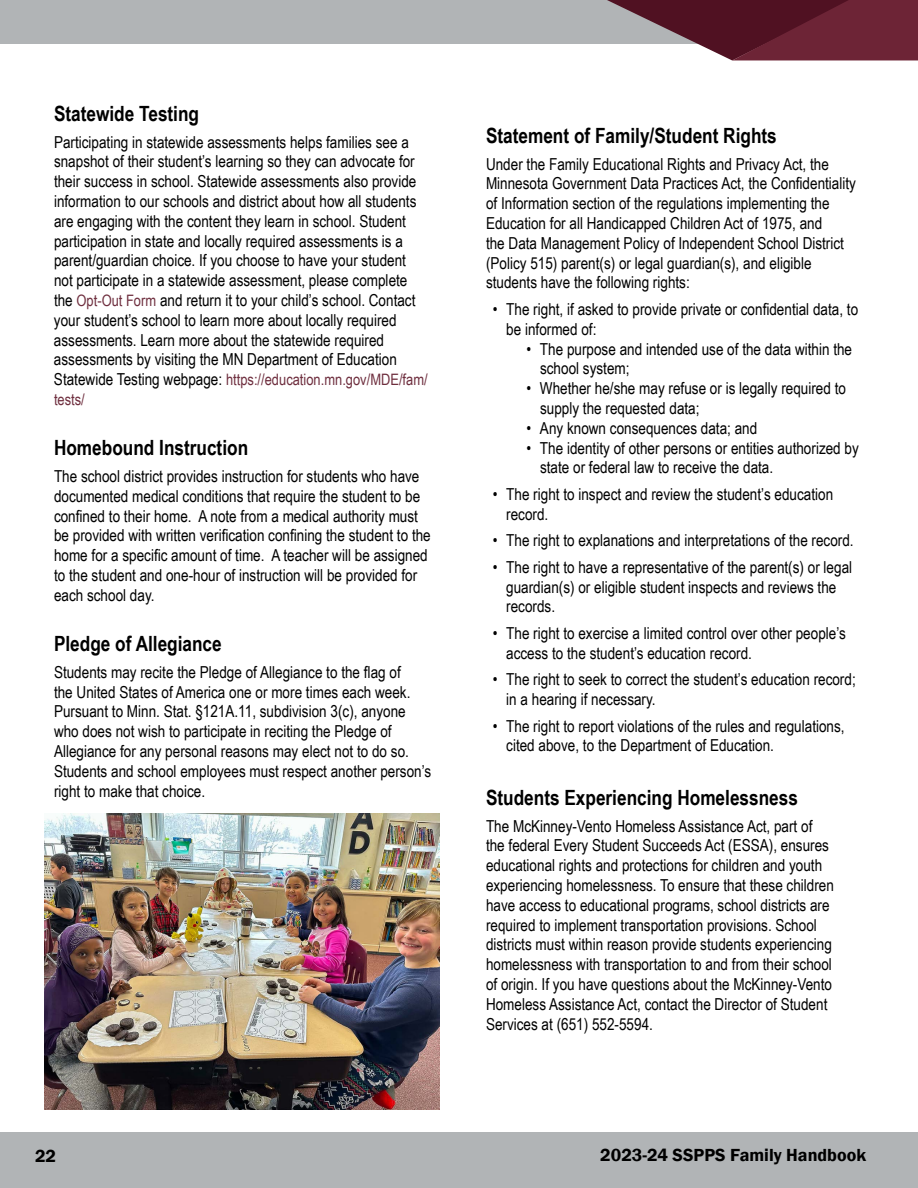
<style>
.page{position:relative;width:918px;height:1188px;background:#fff}
.page>*{position:absolute;margin:0;border:0;box-sizing:border-box;transform-origin:0 0}
.t1{font:700 21px "Arial Narrow";color:#000}
.t2{font:600 18px "Franklin Gothic";color:#000}
.t3{font:16.5px/19.8px "Arial Narrow";color:#000}
.t4{font:15.75px/19.8px "Arial Narrow";color:#6e2e3e}
.s1{font-size:15.75px;color:#6e2e3e}
.s2{font-size:16.5px;color:#000}
</style>
<div class="page">
<div style="left:0;top:1132px;width:918px;height:56px;background:#b1b4b6"></div>
<div style="left:0;top:0;width:918px;height:43px;background:#b1b4b6"></div>
<svg style="left:607px;top:0;width:311px;height:60px"></svg>
<img style="left:45px;top:814px;width:395px;height:295px">
<p class="t1" style="left:54px;top:98px;width:147px">Statewide Testing</p>
<p class="t3" style="left:54px;top:131px;width:364px">Participating in statewide assessments helps families see a snapshot of their student’s learning so they can advocate for their success in school. Statewide assessments also provide information to our schools and district about how all students are engaging with the content they learn in school. Student participation in state and locally required assessments is a parent/guardian choice. If you choose to have your student not participate in a statewide assessment, please complete the <span class="s1">Opt-Out Form</span> and return it to your child’s school. Contact your student’s school to learn more about locally required assessments. Learn more about the statewide required assessments by visiting the MN Department of Education</p>
<p class="t4" style="left:54px;top:369px;width:375px"><span class="s2">Statewide Testing webpage:</span> https://education.mn.gov/MDE/fam/ tests/</p>
<p class="t1" style="left:54px;top:432px;width:196px">Homebound Instruction</p>
<p class="t3" style="left:54px;top:466px;width:378px">The school district provides instruction for students who have documented medical conditions that require the student to be confined to their home. A note from a medical authority must be provided with written verification confining the student to the home for a specific amount of time. A teacher will be assigned to the student and one-hour of instruction will be provided for each school day.</p>
<p class="t1" style="left:54px;top:628px;width:169px">Pledge of Allegiance</p>
<p class="t3" style="left:54px;top:661px;width:379px">Students may recite the Pledge of Allegiance to the flag of<br>the United States of America one or more times each week.<br>Pursuant to Minn. Stat. §121A.11, subdivision 3(c), anyone who does not wish to participate in reciting the Pledge of Allegiance for any personal reasons may elect not to do so.<br>Students and school employees must respect another person’s right to make that choice.</p>
<p class="t1" style="left:486px;top:120px;width:292px">Statement of Family/Student Rights</p>
<p class="t3" style="left:486px;top:153px;width:372px">Under the Family Educational Rights and Privacy Act, the Minnesota Government Data Practices Act, the Confidentiality of Information section of the regulations implementing the Education for all Handicapped Children Act of 1975, and<br>the Data Management Policy of Independent School District (Policy 515) parent(s) or legal guardian(s), and eligible students have the following rights:</p>
<p class="t3" style="left:506px;top:299px;width:353px;text-indent:-13px">• The right, if asked to provide private or confidential data, to be informed of:</p>
<p class="t3" style="left:540px;top:338px;width:314px;text-indent:-14px">• The purpose and intended use of the data within the school system;</p>
<p class="t3" style="left:540px;top:378px;width:307px;text-indent:-14px">• Whether he/she may refuse or is legally required to supply the requested data;</p>
<p class="t3" style="left:526px;top:417px;width:232px">• Any known consequences data; and</p>
<p class="t3" style="left:540px;top:437px;width:320px;text-indent:-14px">• The identity of other persons or entities authorized by state or federal law to receive the data.</p>
<p class="t3" style="left:506px;top:484px;width:328px;text-indent:-13px">• The right to inspect and review the student’s education record.</p>
<p class="t3" style="left:493px;top:530px;width:362px">• The right to explanations and interpretations of the record.</p>
<p class="t3" style="left:506px;top:556px;width:347px;text-indent:-13px">• The right to have a representative of the parent(s) or legal guardian(s) or eligible student inspects and reviews the records.</p>
<p class="t3" style="left:506px;top:623px;width:341px;text-indent:-13px">• The right to exercise a limited control over other people’s access to the student’s education record.</p>
<p class="t3" style="left:506px;top:669px;width:351px;text-indent:-13px">• The right to seek to correct the student’s education record; in a hearing if necessary.</p>
<p class="t3" style="left:506px;top:715px;width:340px;text-indent:-13px">• The right to report violations of the rules and regulations, cited above, to the Department of Education.</p>
<p class="t1" style="left:486px;top:782px;width:313px">Students Experiencing Homelessness</p>
<p class="t3" style="left:486px;top:815px;width:350px">The McKinney-Vento Homeless Assistance Act, part of the federal Every Student Succeeds Act (ESSA), ensures educational rights and protections for children and youth experiencing homelessness. To ensure that these children have access to educational programs, school districts are required to implement transportation provisions. School districts must within reason provide students experiencing homelessness with transportation to and from their school of origin. If you have questions about the McKinney-Vento Homeless Assistance Act, contact the Director of Student Services at (651) 552-5594.</p>
<p class="t2" style="left:35px;top:1145px;width:23px">22</p>
<p class="t2" style="left:600px;top:1144px;width:267px">2023-24 SSPPS Family Handbook</p>
</div>
